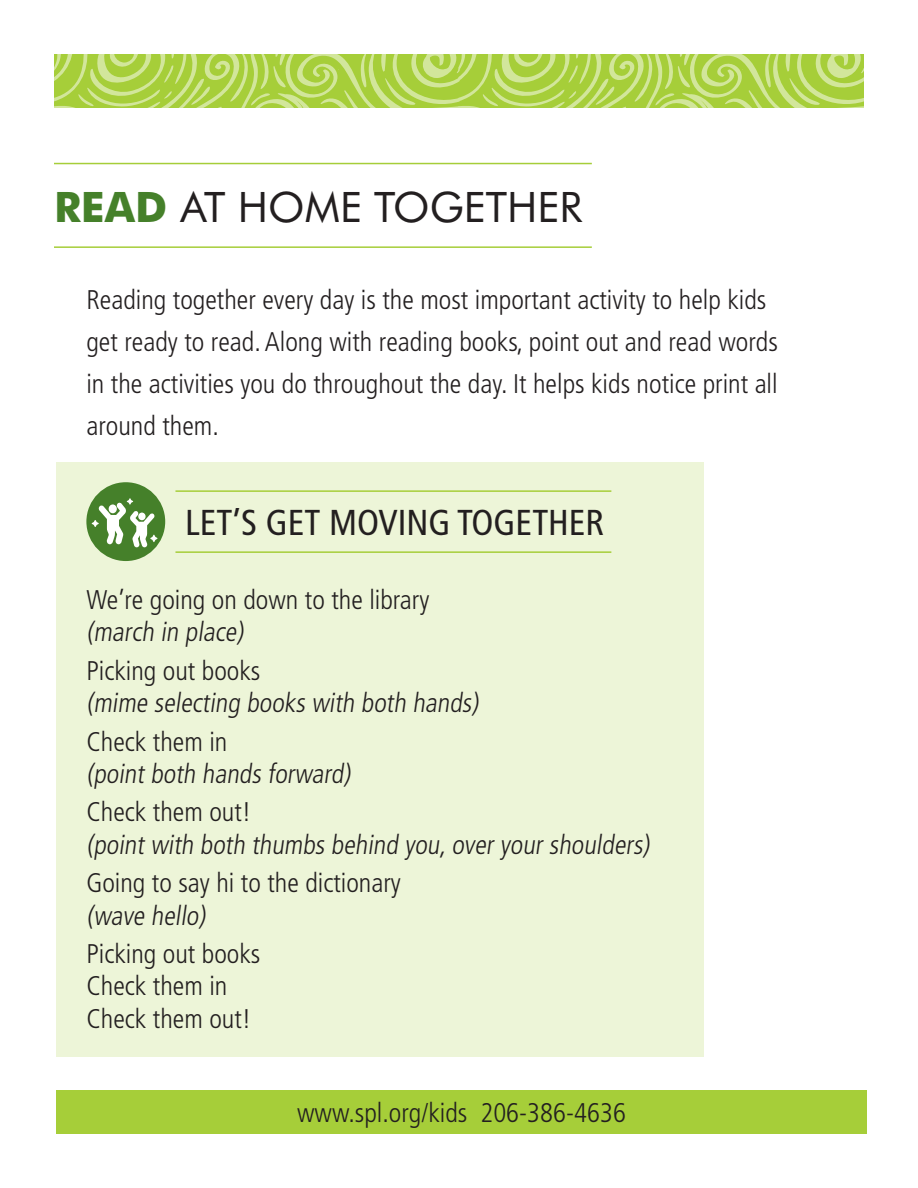
<style>
.page{position:relative;width:918px;height:1188px;background:#fff}
.page>*{position:absolute;margin:0;border:0;box-sizing:border-box;transform-origin:0 0}
.t1{font:42px "Futura BT";color:#231f20}
.t2{font:condensed 36px "Frutiger";color:#231f20}
.t3{font:300 condensed 27px/42px "Frutiger";color:#231f20}
.s1{font-weight:700;color:#45802a}
</style>
<div class="page">
<div style="left:57px;top:462px;width:647px;height:594px;background:#edf5d8"></div>
<div style="left:57px;top:1091px;width:810px;height:43px;background:#a6ce39"></div>
<hr style="left:54px;top:246px;width:538px;height:2px;background:#a6ce39">
<hr style="left:54px;top:163px;width:538px;height:1px;background:#a6ce39">
<svg style="left:54px;top:54px;width:810px;height:54px;background:#b3d558"></svg>
<div style="left:86px;top:482px;width:79px;height:79px;background:#45802a;border-radius:50%"></div>
<svg style="left:92px;top:498px;width:65px;height:49px"></svg>
<hr style="left:175px;top:551px;width:436px;height:2px;background:#a6ce39">
<hr style="left:175px;top:490px;width:436px;height:2px;background:#a6ce39">
<p class="t1" style="left:54px;top:182px;width:529px"><span class="s1">READ</span> AT HOME TOGETHER</p>
<p class="t3" style="left:86px;top:279px;width:693px">Reading together every day is the most important activity to help kids get ready to read. Along with reading books, point out and read words in the activities you do throughout the day. It helps kids notice print all around them.</p>
<p class="t2" style="left:185px;top:502px;width:421px">LET’S GET MOVING TOGETHER</p>
<p class="t3" style="left:86px;top:579px;width:345px">We’re going on down to the library</p>
<p class="t3" style="left:86px;top:611px;width:163px">(march in place)</p>
<p class="t3" style="left:86px;top:650px;width:176px">Picking out books</p>
<p class="t3" style="left:86px;top:682px;width:398px">(mime selecting books with both hands)</p>
<p class="t3" style="left:86px;top:721px;width:142px">Check them in</p>
<p class="t3" style="left:86px;top:753px;width:270px">(point both hands forward)</p>
<p class="t3" style="left:86px;top:791px;width:167px">Check them out!</p>
<p class="t3" style="left:86px;top:824px;width:569px">(point with both thumbs behind you,over your shoulders)</p>
<p class="t3" style="left:86px;top:862px;width:316px">Going to say hi to the dictionary</p>
<p class="t3" style="left:86px;top:895px;width:125px">(wave hello)</p>
<p class="t3" style="left:86px;top:933px;width:176px">Picking out books</p>
<p class="t3" style="left:86px;top:965px;width:142px">Check them in</p>
<p class="t3" style="left:86px;top:998px;width:167px">Check them out!</p>
<p class="t3" style="left:297px;top:1092px;width:330px">www.spl.org/kids 206-386-4636</p>
</div>
